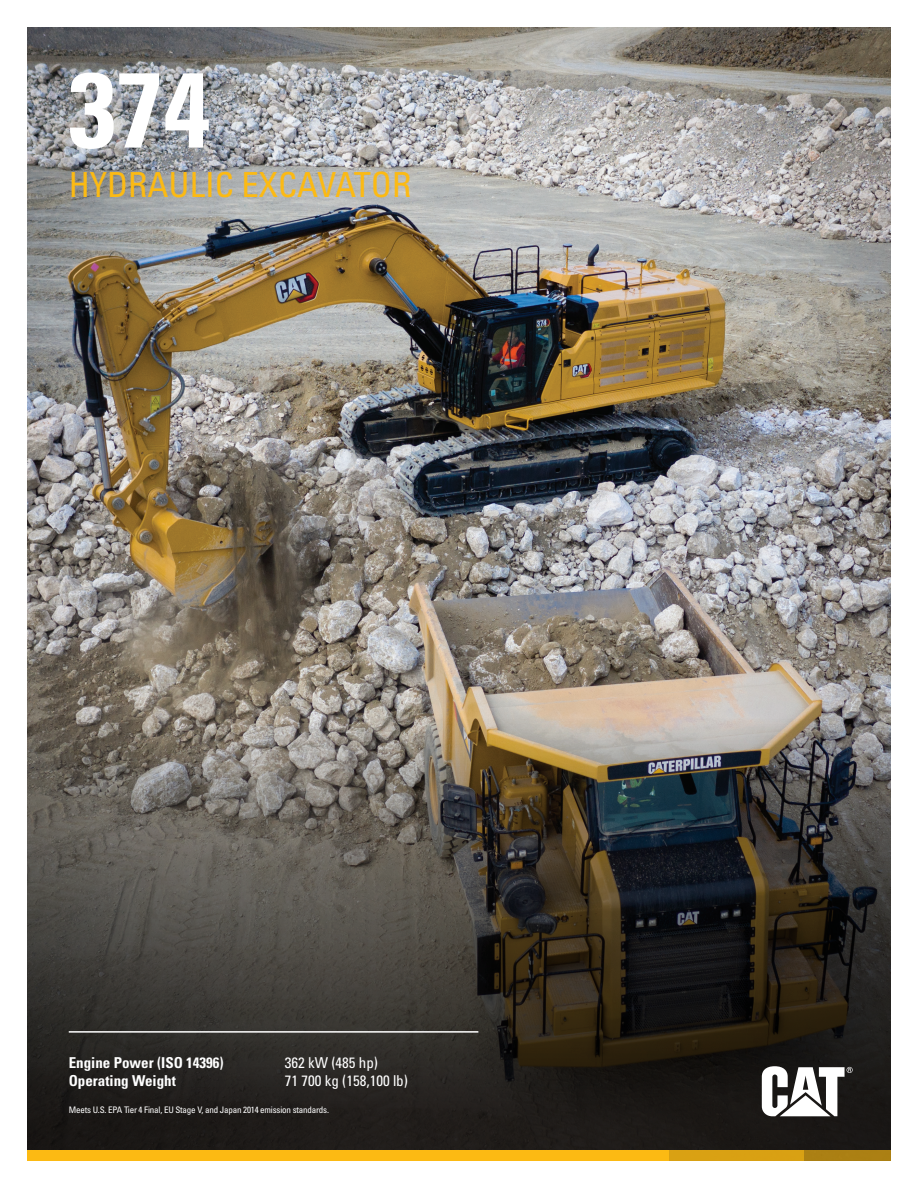
<style>
.page{position:relative;width:918px;height:1188px;background:#fff}
.page>*{position:absolute;margin:0;border:0;box-sizing:border-box;transform-origin:0 0}
.t1{font:106.2px "Univers LTCYR 67 Bold Cond";color:#fff}
.t2{font:condensed 34.5px "Univers LTCYR 57";color:#fcba13}
.t3{font:15px "Univers LTCYR 67 Bold Cond";color:#fff}
.t4{font:condensed 15px "Univers LTCYR 57";color:#fff}
.t5{font:condensed 9px "Univers LTCYR 57";letter-spacing:-.02em;color:#fff}
</style>
<div class="page">
<img style="left:27px;top:27px;width:864px;height:1124px">
<div style="left:27px;top:1151px;width:641px;height:10px;background:#fcba13"></div>
<div style="left:667px;top:1151px;width:137px;height:10px;background:#d9a113"></div>
<div style="left:804px;top:1151px;width:87px;height:10px;background:#ab8013"></div>
<svg style="left:762px;top:1066px;width:91px;height:50px"></svg>
<hr style="left:69px;top:1031px;width:409px;height:2px;background:#fff">
<h1 class="t1" style="left:69px;top:45px;width:143px">374</h1>
<h2 class="t2" style="left:69px;top:163px;width:344px">HYDRAULIC EXCAVATOR</h2>
<h3 class="t3" style="left:69px;top:1054px;width:156px">Engine Power (ISO 14396)</h3>
<h3 class="t4" style="left:285px;top:1053px;width:95px">362 kW (485 hp)</h3>
<h3 class="t3" style="left:69px;top:1072px;width:109px">Operating Weight</h3>
<h3 class="t4" style="left:285px;top:1071px;width:125px">71 700 kg (158,100 lb)</h3>
<p class="t5" style="left:69px;top:1105px;width:262px">Meets U.S. EPA Tier 4 Final, EU Stage V, and Japan 2014 emission standards.</p>
</div>
